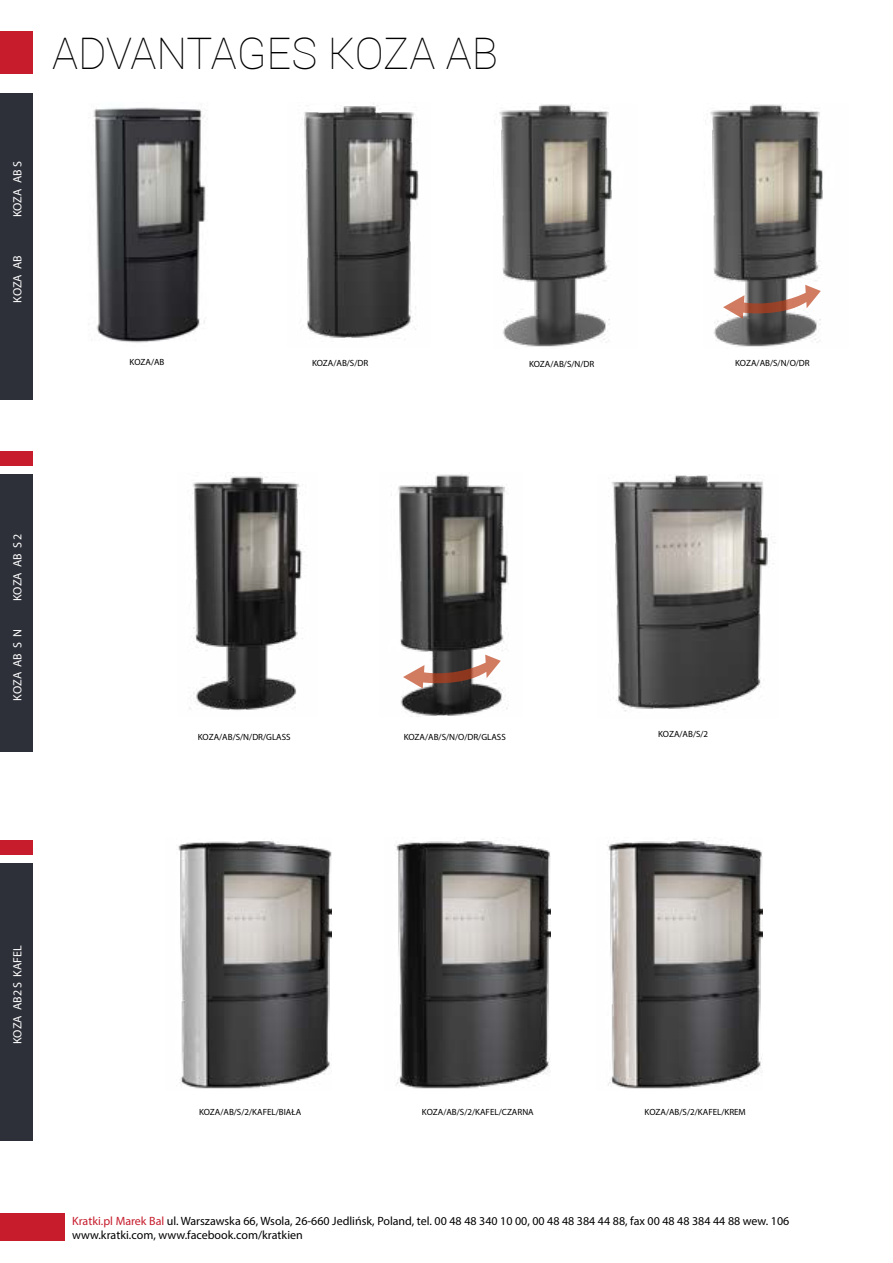
<style>
.page{position:relative;width:893px;height:1263px;background:#fff}
.page>*{position:absolute;margin:0;border:0;box-sizing:border-box;transform-origin:0 0}
.t1{font:100 43.5px "Roboto";letter-spacing:-.005em;color:#000}
.t2{font:12px/14.4px "Myriad Pro";color:#000}
.t3{font:12px "Myriad Pro";color:#fff}
.t4{font:9px "Myriad Pro";color:#000}
.s1{color:#c61c2c}
</style>
<div class="page">
<div style="left:0;top:1213px;width:65px;height:28px;background:#c61c2c"></div>
<img style="left:189px;top:472px;width:114px;height:239px">
<img style="left:398px;top:474px;width:111px;height:243px">
<img style="left:710px;top:103px;width:113px;height:244px">
<svg style="left:723px;top:285px;width:98px;height:34px"></svg>
<svg style="left:403px;top:655px;width:98px;height:33px"></svg>
<div style="left:0;top:451px;width:33px;height:15px;background:#c61c2c"></div>
<div style="left:0;top:474px;width:33px;height:278px;background:#2d3039"></div>
<div style="left:0;top:840px;width:33px;height:15px;background:#c61c2c"></div>
<div style="left:0;top:863px;width:33px;height:278px;background:#2d3039"></div>
<div style="left:0;top:94px;width:33px;height:306px;background:#2d3039"></div>
<div style="left:0;top:31px;width:33px;height:43px;background:#c61c2c"></div>
<img style="left:611px;top:475px;width:165px;height:237px">
<img style="left:178px;top:841px;width:154px;height:248px">
<img style="left:394px;top:839px;width:156px;height:250px">
<img style="left:606px;top:839px;width:156px;height:250px">
<img style="left:93px;top:107px;width:113px;height:236px">
<img style="left:304px;top:105px;width:115px;height:233px">
<img style="left:499px;top:103px;width:113px;height:244px">
<h1 class="t1" style="left:52px;top:28px;width:447px">ADVANTAGES KOZA AB</h1>
<h2 class="t3" style="left:13px;top:217px;width:57px;rotate:-90deg">KOZA AB S</h2>
<h2 class="t3" style="left:13px;top:303px;width:49px;rotate:-90deg">KOZA AB</h2>
<p class="t4" style="left:130px;top:359px;width:36px">KOZA/AB</p>
<p class="t4" style="left:312px;top:359px;width:58px">KOZA/AB/S/DR</p>
<p class="t4" style="left:529px;top:361px;width:67px">KOZA/AB/S/N/DR</p>
<p class="t4" style="left:735px;top:359px;width:76px">KOZA/AB/S/N/O/DR</p>
<h2 class="t3" style="left:13px;top:601px;width:69px;rotate:-90deg">KOZA AB S 2</h2>
<h2 class="t3" style="left:13px;top:700px;width:73px;rotate:-90deg">KOZA AB S N</h2>
<p class="t4" style="left:198px;top:734px;width:94px">KOZA/AB/S/N/DR/GLASS</p>
<p class="t4" style="left:404px;top:734px;width:104px">KOZA/AB/S/N/O/DR/GLASS</p>
<p class="t4" style="left:658px;top:730px;width:52px">KOZA/AB/S/2</p>
<h2 class="t3" style="left:13px;top:1044px;width:100px;rotate:-90deg">KOZA AB2 S KAFEL</h2>
<p class="t4" style="left:199px;top:1108px;width:104px">KOZA/AB/S/2/KAFEL/BIAŁA</p>
<p class="t4" style="left:422px;top:1108px;width:113px">KOZA/AB/S/2/KAFEL/CZARNA</p>
<p class="t4" style="left:645px;top:1108px;width:103px">KOZA/AB/S/2/KAFEL/KREM</p>
<h2 class="t2" style="left:72px;top:1214px;width:719px"><span class="s1">Kratki.pl Marek Bal</span> ul. Warszawska 66, Wsola, 26-660 Jedlińsk, Poland, tel. 00 48 48 340 10 00, 00 48 48 384 44 88, fax 00 48 48 384 44 88 wew. 106 www.kratki.com, www.facebook.com/kratkien</h2>
</div>
